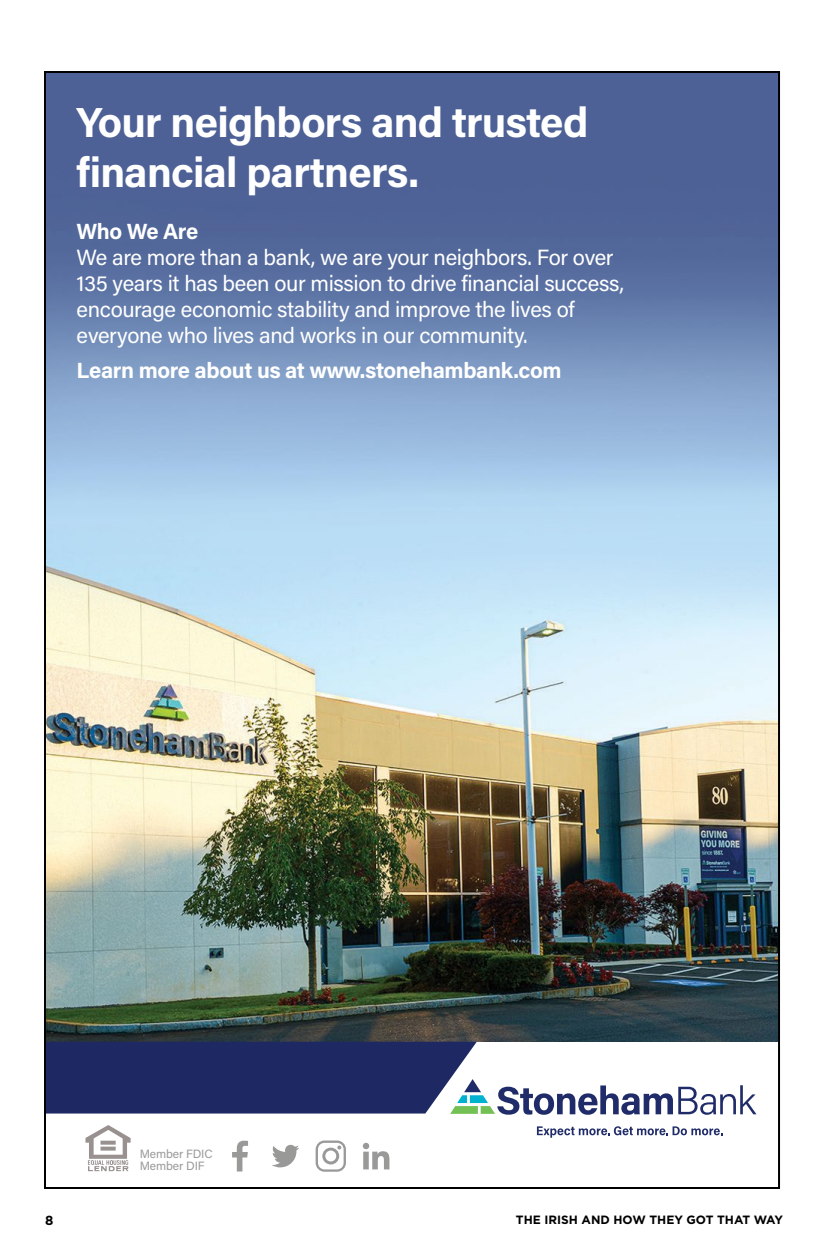
<style>
.page{position:relative;width:828px;height:1260px;background:#fff}
.page>*{position:absolute;margin:0;border:0;box-sizing:border-box;transform-origin:0 0}
.t1{font:700 42px/50px "Acumin Pro";letter-spacing:-.02em;color:#fff}
.t2{font:22px/26px "Acumin Pro";letter-spacing:-.02em;color:#fff}
.t3{font:700 22px "Acumin Pro";letter-spacing:-.02em;color:#fff}
.t4{font:700 13.2px "Gotham";color:#000}
.t5{font:700 12px "Gotham";color:#000}
.t6{font:12px/12px "Acumin Pro";letter-spacing:-.01em;color:#999998}
</style>
<div class="page">
<img style="left:47px;top:74px;width:730px;height:1098px">
<svg style="left:232px;top:1141px;width:16px;height:31px"></svg>
<svg style="left:272px;top:1144px;width:27px;height:23px"></svg>
<svg style="left:363px;top:1143px;width:26px;height:26px"></svg>
<svg style="left:316px;top:1141px;width:30px;height:31px"></svg>
<svg style="left:85px;top:1125px;width:46px;height:46px"></svg>
<h1 class="t1" style="left:77px;top:96px;width:513px">Your neighbors and trusted financial partners.</h1>
<p class="t3" style="left:77px;top:216px;width:123px">Who We Are</p>
<p class="t2" style="left:77px;top:244px;width:549px">We are more than a bank, we are your neighbors. For over 135 years it has been our mission to drive financial success, encourage economic stability and improve the lives of everyone who lives and works in our community.</p>
<p class="t3" style="left:77px;top:355px;width:487px">Learn more about us at www.stonehambank.com</p>
<p class="t6" style="left:140px;top:1148px;width:75px">Member FDIC<br>Member DIF</p>
<p class="t4" style="left:45px;top:1212px;width:10px">8</p>
<p class="t5" style="left:516px;top:1213px;width:269px">THE IRISH AND HOW THEY GOT THAT WAY</p>
</div>
